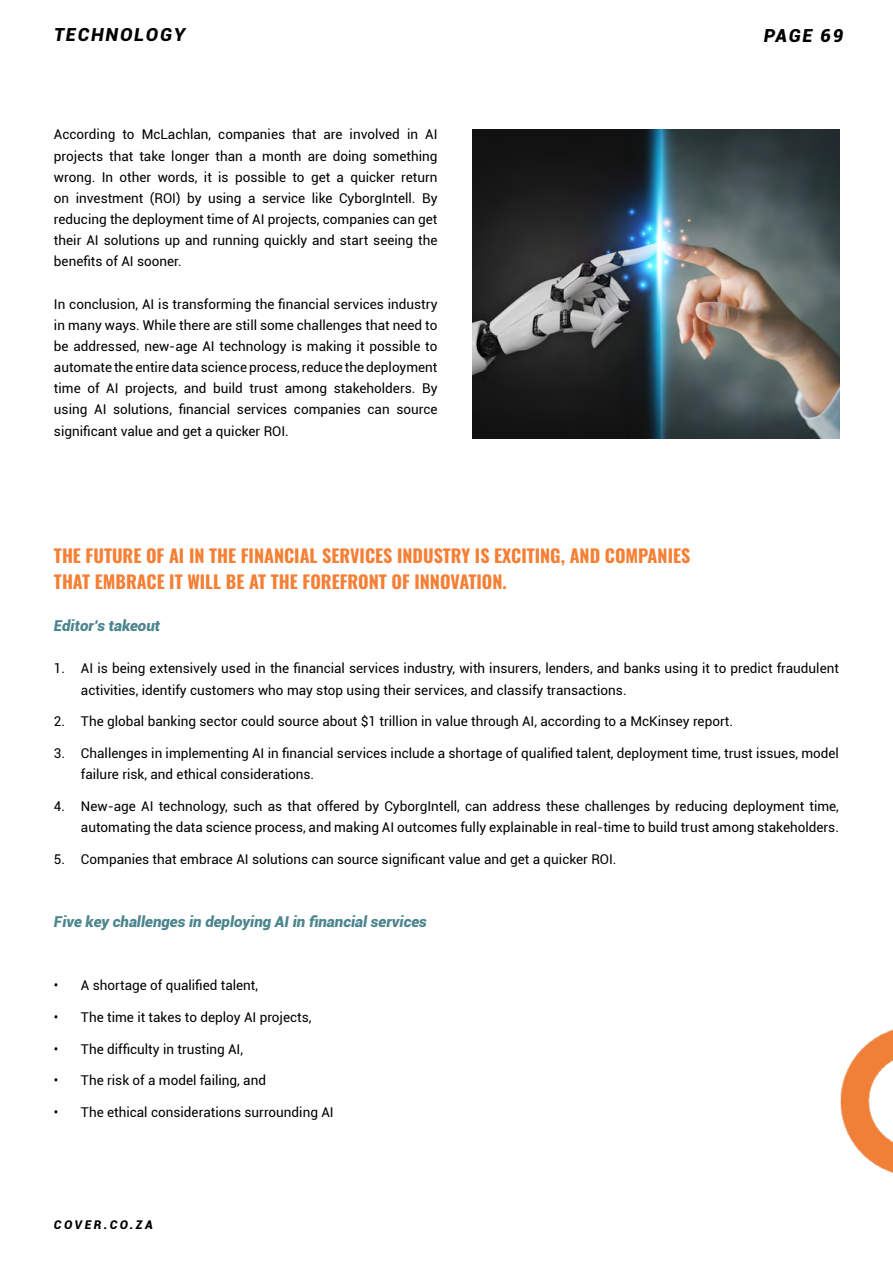
<style>
.page{position:relative;width:893px;height:1263px;background:#fff}
.page>*{position:absolute;margin:0;border:0;box-sizing:border-box;transform-origin:0 0}
.t1{font:700 18px/25.5px "Oswald";color:#f57f34}
.t2{font:italic 900 18px "Roboto";letter-spacing:.1em;color:#000}
.t3{font:italic 900 15px "Roboto";color:#4c858e}
.t4{font:13.5px/21.1px "Roboto";color:#000;text-align:justify}
.t5{font:italic 900 12px "Roboto";letter-spacing:.2em;color:#000}
</style>
<div class="page">
<img style="left:473px;top:129px;width:366px;height:309px">
<img style="left:840px;top:1029px;width:53px;height:144px">
<h1 class="t2" style="left:54px;top:21px;width:133px">TECHNOLOGY</h1>
<p class="t4" style="left:54px;top:123px;width:385px">According to McLachlan, companies that are involved in AI projects that take longer than a month are doing something wrong. In other words, it is possible to get a quicker return on investment (ROI) by using a service like CyborgIntell. By reducing the deployment time of AI projects, companies can get their AI solutions up and running quickly and start seeing the benefits of AI sooner.</p>
<p class="t4" style="left:54px;top:293px;width:385px">In conclusion, AI is transforming the financial services industry in many ways. While there are still some challenges that need to be addressed, new-age AI technology is making it possible to automate the entire data science process, reduce the deployment time of AI projects, and build trust among stakeholders. By using AI solutions, financial services companies can source significant value and get a quicker ROI.</p>
<h1 class="t2" style="left:764px;top:23px;width:81px">PAGE 69</h1>
<h1 class="t1" style="left:54px;top:544px;width:638px">THE FUTURE OF AI IN THE FINANCIAL SERVICES INDUSTRY IS EXCITING, AND COMPANIES<br>THAT EMBRACE IT WILL BE AT THE FOREFRONT OF INNOVATION.</h1>
<p class="t3" style="left:54px;top:615px;width:108px">Editor’s takeout</p>
<p class="t4" style="left:81px;top:657px;width:759px;text-indent:-27px">1. AI is being extensively used in the financial services industry, with insurers, lenders, and banks using it to predict fraudulent activities, identify customers who may stop using their services, and classify transactions.</p>
<p class="t4" style="left:54px;top:710px;width:681px">2. The global banking sector could source about $1 trillion in value through AI, according to a McKinsey report.</p>
<p class="t4" style="left:81px;top:742px;width:759px;text-indent:-27px">3. Challenges in implementing AI in financial services include a shortage of qualified talent, deployment time, trust issues, model failure risk, and ethical considerations.</p>
<p class="t4" style="left:54px;top:795px;width:786px;text-align:right">4. New-age AI technology, such as that offered by CyborgIntell, can address these challenges by reducing deployment time, automating the data science process, and making AI outcomes fully explainable in real-time to build trust among stakeholders.</p>
<p class="t4" style="left:54px;top:848px;width:564px">5. Companies that embrace AI solutions can source significant value and get a quicker ROI.</p>
<p class="t3" style="left:54px;top:911px;width:374px">Five key challenges in deploying AI in financial services</p>
<p class="t4" style="left:54px;top:974px;width:206px">• A shortage of qualified talent,</p>
<p class="t4" style="left:54px;top:1006px;width:259px">• The time it takes to deploy AI projects,</p>
<p class="t4" style="left:54px;top:1038px;width:191px">• The difficulty in trusting AI,</p>
<p class="t4" style="left:54px;top:1069px;width:214px">• The risk of a model failing, and</p>
<p class="t4" style="left:54px;top:1101px;width:281px">• The ethical considerations surrounding AI</p>
<p class="t5" style="left:54px;top:1216px;width:100px">COVER.CO.ZA</p>
</div>
